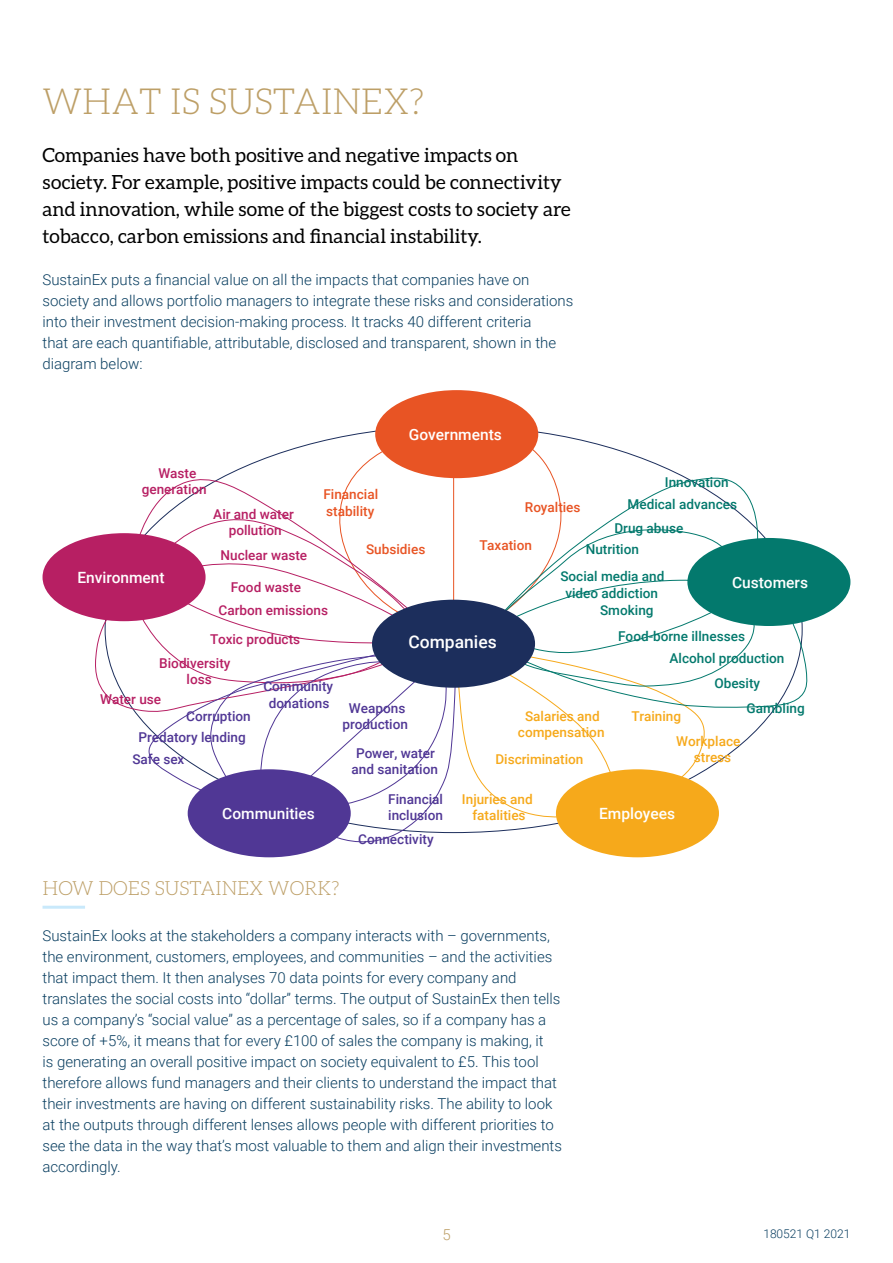
<style>
.page{position:relative;width:893px;height:1263px;background:#fff}
.page>*{position:absolute;margin:0;border:0;box-sizing:border-box;transform-origin:0 0}
.t1{font:300 36px "Aleo";color:#bd9f67}
.t2{font:19.5px/27px "Aleo";color:#000}
.t3{font:300 19.5px "Aleo";color:#bd9f67}
.t4{font:500 17.4px "Roboto";color:#fff}
.t5{font:500 15.45px "Roboto";color:#fff}
.t6{font:300 15px/21px "Roboto";color:#093e60}
.t7{font:300 15px "Roboto";color:#bd9f67}
.t8{font:500 13.5px/24.2px "Roboto";color:#03796d}
.t9{font:500 13.5px/16.4px "Roboto";color:#503795;text-align:center}
.t10{font:500 13.5px/16.4px "Roboto";color:#b71f63;text-align:center}
.t11{font:500 13.5px/27px "Roboto";color:#f6a91b}
.t12{font:500 13.5px/16.4px "Roboto";color:#e85424}
.t13{font:300 12px "Roboto";color:#093e60}
</style>
<div class="page">
<svg style="left:330px;top:426px;width:235px;height:50px"></svg>
<svg style="left:94px;top:476px;width:714px;height:370px"></svg>
<div style="left:43px;top:533px;width:163px;height:88px;background:#b71f63;border-radius:50%"></div>
<div style="left:375px;top:390px;width:163px;height:88px;background:#e85424;border-radius:50%"></div>
<div style="left:188px;top:769px;width:163px;height:88px;background:#503795;border-radius:50%"></div>
<div style="left:556px;top:769px;width:163px;height:88px;background:#f6a91b;border-radius:50%"></div>
<div style="left:687px;top:538px;width:163px;height:88px;background:#03796d;border-radius:50%"></div>
<div style="left:372px;top:600px;width:163px;height:88px;background:#1c2e5c;border-radius:50%"></div>
<hr style="left:43px;top:906px;width:42px;height:3px;background:#c9e9fb">
<h1 class="t1" style="left:43px;top:82px;width:383px">WHAT IS SUSTAINEX?</h1>
<h2 class="t2" style="left:43px;top:141px;width:530px">Companies have both positive and negative impacts on society. For example, positive impacts could be connectivity and innovation, while some of the biggest costs to society are tobacco, carbon emissions and financial instability.</h2>
<p class="t6" style="left:43px;top:269px;width:532px">SustainEx puts a financial value on all the impacts that companies have on society and allows portfolio managers to integrate these risks and considerations into their investment decision-making process. It tracks 40 different criteria<br>that are each quantifiable, attributable, disclosed and transparent, shown in the diagram below:</p>
<p class="t10" style="left:142px;top:465px;width:67px">Waste generation</p>
<p class="t5" style="left:77px;top:566px;width:89px">Environment</p>
<p class="t10" style="left:213px;top:505px;width:82px">Air and water pollution</p>
<p class="t10" style="left:220px;top:546px;width:88px">Nuclear waste</p>
<p class="t10" style="left:231px;top:578px;width:72px">Food waste</p>
<p class="t5" style="left:409px;top:423px;width:94px">Governments</p>
<p class="t8" style="left:665px;top:469px;width:65px">Innovation</p>
<p class="t12" style="left:323px;top:486px;width:56px">Financial stability</p>
<p class="t12" style="left:366px;top:540px;width:61px">Subsidies</p>
<p class="t12" style="left:479px;top:536px;width:54px">Taxation</p>
<p class="t8" style="left:614px;top:492px;width:124px;text-indent:13px">Medical advances<br>Drug abuse</p>
<p class="t8" style="left:560px;top:568px;width:106px;line-height:16.4px;text-align:center">Social media and video addiction</p>
<p class="t12" style="left:525px;top:498px;width:57px">Royalties</p>
<p class="t8" style="left:586px;top:536px;width:55px">Nutrition</p>
<p class="t5" style="left:732px;top:571px;width:78px">Customers</p>
<p class="t10" style="left:219px;top:601px;width:111px">Carbon emissions</p>
<p class="t8" style="left:618px;top:596px;width:128px;line-height:26.4px;text-indent:-18px">Smoking<br>Food-borne illnesses</p>
<p class="t8" style="left:747px;top:670px;width:60px;line-height:25.5px;text-indent:-32px">Obesity<br>Gambling</p>
<p class="t10" style="left:210px;top:630px;width:91px">Toxic products</p>
<p class="t4" style="left:408px;top:629px;width:90px">Companies</p>
<p class="t8" style="left:669px;top:646px;width:116px">Alcohol production</p>
<p class="t10" style="left:187px;top:655px;width:45px;text-align:left;text-indent:-27px">Biodiversity loss</p>
<p class="t9" style="left:263px;top:678px;width:71px">Community donations</p>
<p class="t10" style="left:100px;top:691px;width:62px">Water use</p>
<p class="t9" style="left:342px;top:700px;width:67px">Weapons production</p>
<p class="t11" style="left:525px;top:702px;width:76px">Salaries and</p>
<p class="t11" style="left:631px;top:702px;width:51px">Training</p>
<p class="t11" style="left:495px;top:718px;width:111px;text-indent:23px">compensation<br>Discrimination</p>
<p class="t11" style="left:462px;top:790px;width:72px;line-height:16.4px;text-align:center">Injuries and fatalities</p>
<p class="t9" style="left:186px;top:707px;width:66px">Corruption</p>
<p class="t9" style="left:138px;top:728px;width:109px">Predatory lending</p>
<p class="t11" style="left:676px;top:727px;width:66px">Workplace</p>
<p class="t9" style="left:352px;top:744px;width:88px">Power, water and sanitation</p>
<p class="t9" style="left:132px;top:750px;width:53px">Safe sex</p>
<p class="t11" style="left:694px;top:743px;width:39px">stress</p>
<p class="t9" style="left:388px;top:790px;width:56px;text-align:left">Financial inclusion</p>
<p class="t5" style="left:222px;top:803px;width:94px">Communities</p>
<p class="t5" style="left:599px;top:803px;width:77px">Employees</p>
<p class="t9" style="left:358px;top:831px;width:77px">Connectivity</p>
<h2 class="t3" style="left:43px;top:877px;width:299px">HOW DOES SUSTAINEX WORK?</h2>
<p class="t6" style="left:43px;top:925px;width:521px">SustainEx looks at the stakeholders a company interacts with – governments, the environment, customers, employees, and communities – and the activities that impact them. It then analyses 70 data points for every company and translates the social costs into “dollar” terms. The output of SustainEx then tells us a company’s “social value” as a percentage of sales, so if a company has a score of +5%, it means that for every £100 of sales the company is making, it<br>is generating an overall positive impact on society equivalent to £5. This tool therefore allows fund managers and their clients to understand the impact that their investments are having on different sustainability risks. The ability to look at the outputs through different lenses allows people with different priorities to see the data in the way that’s most valuable to them and align their investments accordingly.</p>
<p class="t7" style="left:442px;top:1224px;width:10px">5</p>
<p class="t13" style="left:763px;top:1225px;width:89px">180521 Q1 2021</p>
</div>
